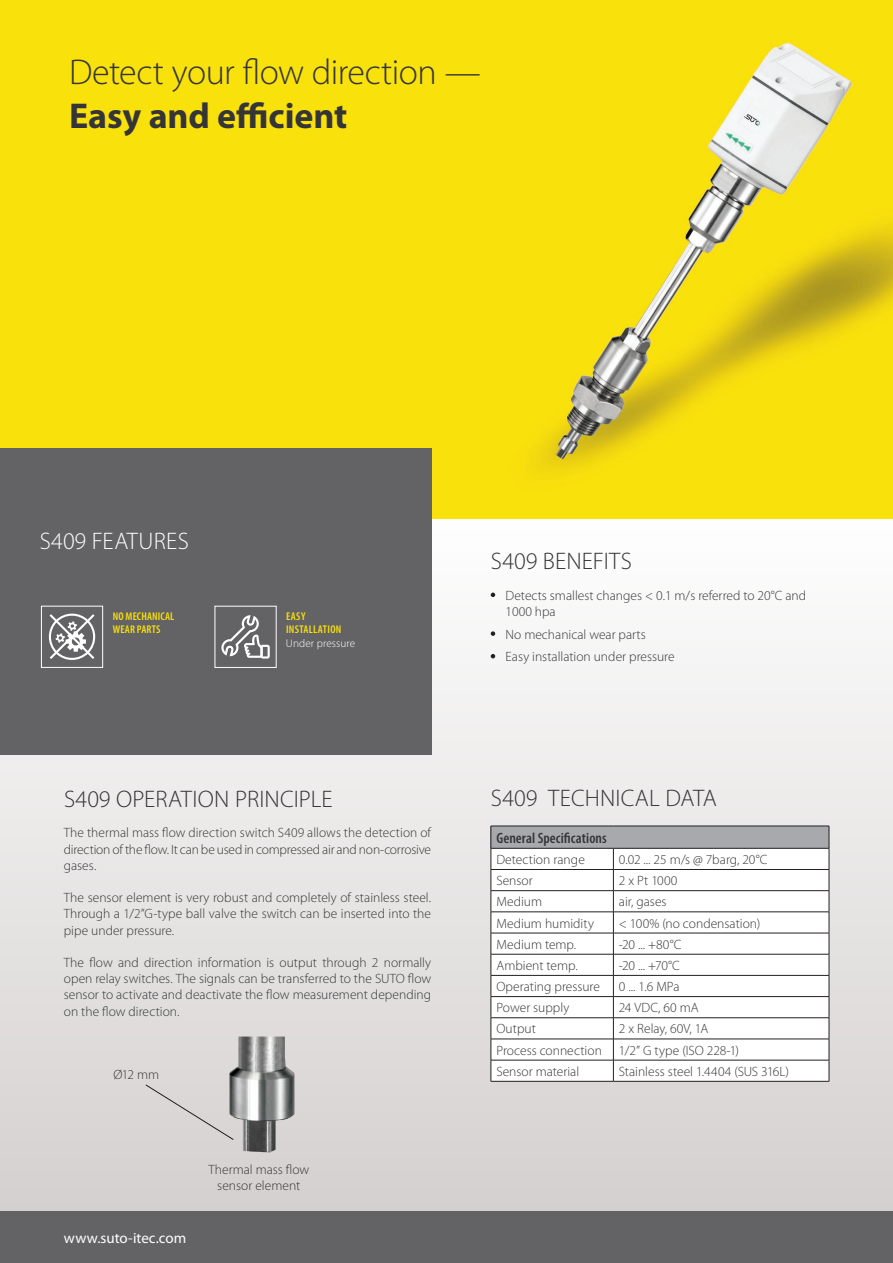
<style>
.page{position:relative;width:893px;height:1263px;background:#fff}
.page>*{position:absolute;margin:0;border:0;box-sizing:border-box;transform-origin:0 0}
.t1{font:300 36px "Myriad Pro";letter-spacing:-.015em;color:#353537}
.t2{font:700 36px "Myriad Pro";letter-spacing:-.005em;color:#353537}
.t3{font:300 24px "Myriad Pro";letter-spacing:.005em;color:#353537}
.t4{font:300 24px "Myriad Pro";letter-spacing:.01em;color:#fff}
.t5{font:600 condensed 15px "Myriad Pro";letter-spacing:.005em;color:#353537}
.t6{font:15px "Myriad Pro";color:#fff}
.t7{font:300 13.5px/16.2px "Myriad Pro";color:#353537;text-align:justify}
.t8{font:600 condensed 11.25px/13.5px "Myriad Pro";letter-spacing:.015em;color:#fae10b}
.t9{font:300 11.25px "Myriad Pro";letter-spacing:.005em;color:#fff}
</style>
<div class="page">
<svg style="left:0;top:592px;width:893px;height:620px"></svg>
<div style="left:0;top:1212px;width:893px;height:51px;background:#636366"></div>
<img style="left:0;top:0;width:893px;height:519px">
<div style="left:0;top:448px;width:432px;height:306px;background:#636366"></div>
<div style="left:491px;top:826px;width:338px;height:22px;background:#a8a9ad"></div>
<svg style="left:614px;top:849px;width:215px;height:232px"></svg>
<hr style="left:613px;top:826px;width:216px;height:1px;background:#231f20">
<hr style="left:613px;top:848px;width:216px;height:1px;background:#231f20">
<hr style="left:613px;top:869px;width:216px;height:1px;background:#231f20">
<hr style="left:613px;top:890px;width:216px;height:1px;background:#231f20">
<hr style="left:613px;top:911px;width:216px;height:1px;background:#231f20">
<hr style="left:613px;top:933px;width:216px;height:1px;background:#231f20">
<hr style="left:613px;top:954px;width:216px;height:1px;background:#231f20">
<hr style="left:613px;top:975px;width:216px;height:1px;background:#231f20">
<hr style="left:613px;top:996px;width:216px;height:1px;background:#231f20">
<hr style="left:613px;top:1017px;width:216px;height:1px;background:#231f20">
<hr style="left:613px;top:1039px;width:216px;height:1px;background:#231f20">
<hr style="left:613px;top:1060px;width:216px;height:1px;background:#231f20">
<svg style="left:491px;top:826px;width:123px;height:255px"></svg>
<svg style="left:829px;top:826px;width:1px;height:255px"></svg>
<hr style="left:491px;top:1081px;width:122px;height:1px;background:#231f20">
<hr style="left:613px;top:1081px;width:216px;height:1px;background:#231f20">
<img style="left:192px;top:1036px;width:130px;height:133px">
<div style="left:41px;top:606px;width:62px;height:62px;background:#636366;border:1px solid #fff"></div>
<div style="left:215px;top:606px;width:62px;height:62px;background:#636366;border:1px solid #fff"></div>
<svg style="left:144px;top:1083px;width:91px;height:58px;background:#d1cecd"></svg>
<svg style="left:48px;top:613px;width:48px;height:47px"></svg>
<svg style="left:221px;top:615px;width:49px;height:43px"></svg>
<svg style="left:491px;top:593px;width:4px;height:4px"></svg>
<svg style="left:491px;top:631px;width:4px;height:5px"></svg>
<svg style="left:491px;top:654px;width:4px;height:4px"></svg>
<h1 class="t1" style="left:69px;top:53px;width:413px">Detect your flow direction —</h1>
<h1 class="t2" style="left:69px;top:95px;width:280px">Easy and efficient</h1>
<h2 class="t4" style="left:40px;top:528px;width:151px">S409 FEATURES</h2>
<p class="t8" style="left:113px;top:609px;width:63px">NO MECHANICAL<br>WEAR PARTS</p>
<p class="t8" style="left:286px;top:609px;width:57px">EASY<br>INSTALLATION</p>
<p class="t9" style="left:286px;top:637px;width:71px">Under pressure</p>
<h2 class="t3" style="left:64px;top:785px;width:270px">S409 OPERATION PRINCIPLE</h2>
<p class="t7" style="left:64px;top:825px;width:369px">The thermal mass flow direction switch S409 allows the detection of direction of the flow. It can be used in compressed air and non-corrosive gases.</p>
<p class="t7" style="left:64px;top:890px;width:369px">The sensor element is very robust and completely of stainless steel.<br>Through a 1/2”G-type ball valve the switch can be inserted into the pipe under pressure.</p>
<p class="t7" style="left:64px;top:955px;width:369px">The flow and direction information is output through 2 normally open relay switches. The signals can be transferred to the SUTO flow sensor to activate and deactivate the flow measurement depending on the flow direction.</p>
<p class="t7" style="left:114px;top:1067px;width:47px">Ø12 mm</p>
<p class="t6" style="left:64px;top:1230px;width:124px">www.suto-itec.com</p>
<p class="t7" style="left:208px;top:1161px;width:103px;text-align:center">Thermal mass flow sensor element</p>
<h2 class="t3" style="left:491px;top:548px;width:142px">S409 BENEFITS</h2>
<p class="t7" style="left:506px;top:588px;width:302px">Detects smallest changes &lt; 0.1 m/s referred to 20°C and<br>1000 hpa</p>
<p class="t7" style="left:506px;top:623px;width:171px;line-height:22.6px">No mechanical wear parts<br>Easy installation under pressure</p>
<h2 class="t3" style="left:491px;top:785px;width:227px">S409 TECHNICAL DATA</h2>
<p class="t5" style="left:496px;top:829px;width:112px">General Specifications</p>
<p class="t7" style="left:496px;top:851px;width:90px">Detection range</p>
<p class="t7" style="left:619px;top:851px;width:150px">0.02 ... 25 m/s @ 7barg, 20°C</p>
<p class="t7" style="left:496px;top:873px;width:38px">Sensor</p>
<p class="t7" style="left:619px;top:873px;width:60px">2 x Pt 1000</p>
<p class="t7" style="left:496px;top:894px;width:47px">Medium</p>
<p class="t7" style="left:619px;top:894px;width:49px">air, gases</p>
<p class="t7" style="left:496px;top:915px;width:99px">Medium humidity</p>
<p class="t7" style="left:619px;top:915px;width:143px">&lt; 100% (no condensation)</p>
<p class="t7" style="left:496px;top:936px;width:81px">Medium temp.</p>
<p class="t7" style="left:619px;top:936px;width:64px">-20 ... +80°C</p>
<p class="t7" style="left:496px;top:957px;width:83px">Ambient temp.</p>
<p class="t7" style="left:619px;top:957px;width:63px">-20 ... +70°C</p>
<p class="t7" style="left:496px;top:979px;width:105px">Operating pressure</p>
<p class="t7" style="left:619px;top:979px;width:62px">0 ... 1.6 MPa</p>
<p class="t7" style="left:496px;top:1000px;width:74px">Power supply</p>
<p class="t7" style="left:619px;top:1000px;width:81px">24 VDC, 60 mA</p>
<p class="t7" style="left:496px;top:1021px;width:41px">Output</p>
<p class="t7" style="left:619px;top:1021px;width:91px">2 x Relay, 60V, 1A</p>
<p class="t7" style="left:496px;top:1042px;width:107px">Process connection</p>
<p class="t7" style="left:619px;top:1042px;width:122px">1/2” G type (ISO 228-1)</p>
<p class="t7" style="left:496px;top:1063px;width:84px">Sensor material</p>
<p class="t7" style="left:619px;top:1063px;width:172px">Stainless steel 1.4404 (SUS 316L)</p>
</div>
